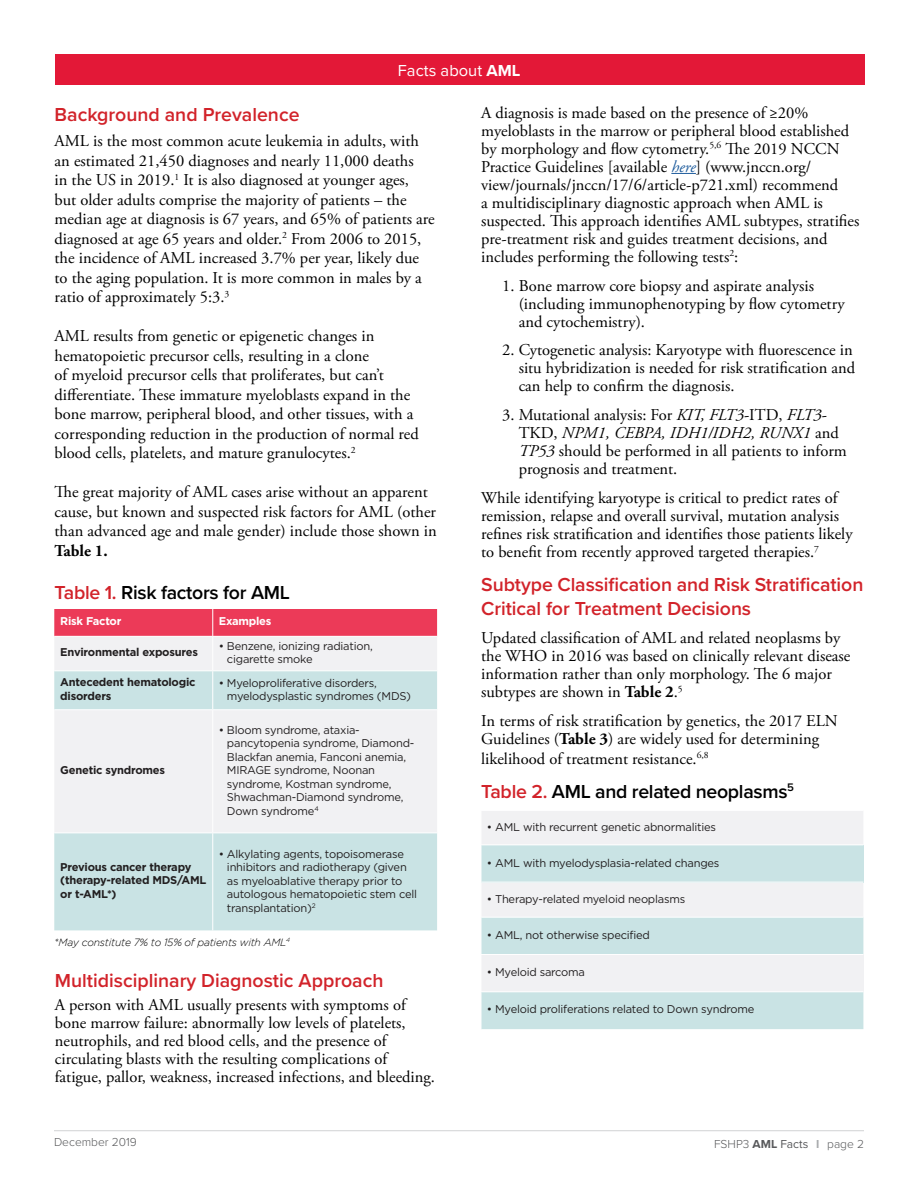
<style>
.page{position:relative;width:918px;height:1188px;background:#fff}
.page>*{position:absolute;margin:0;border:0;box-sizing:border-box;transform-origin:0 0}
.t1{font:600 19.5px/23.4px "Proxima Nova";letter-spacing:-.005em;color:#d2232a}
.t2{font:600 19.5px "Proxima Nova";letter-spacing:-.015em;color:#000}
.t3{font:16.5px/18px "Adobe Garamond Pro";color:#000}
.t4{font:16.5px "Proxima Nova";color:#fff}
.t5{font:700 16.5px "Adobe Garamond Pro";color:#000}
.t6{font:300 12px "Proxima Nova";color:#58595b}
.t7{font:11.25px/13.5px "Gotham";letter-spacing:-.02em;color:#221f20}
.t8{font:700 11.25px/13.5px "Gotham";letter-spacing:-.02em;color:#221f20}
.t9{font:700 11.25px "Gotham";letter-spacing:-.02em;color:#fff}
.t10{font:italic 300 10.5px "Gotham";letter-spacing:-.02em;color:#000}
.s1{font-weight:700}
.s2{color:#d2232a}
.s3{font-style:italic;color:#215e9e}
.s4{font-style:italic}
.s5{font-weight:400}
.s6{font-weight:700;color:#a7a9ac}
</style>
<div class="page">
<hr style="left:54px;top:1130px;width:810px;height:1px;background:#d1d3d4">
<div style="left:55px;top:54px;width:810px;height:31px;background:#e31837"></div>
<svg style="left:671px;top:173px;width:25px;height:1px"></svg>
<div style="left:55px;top:637px;width:382px;height:195px;background:#f1f1f3"></div>
<div style="left:54px;top:671px;width:383px;height:38px;background:#c9e3e4"></div>
<div style="left:54px;top:834px;width:383px;height:96px;background:#c9e3e4"></div>
<div style="left:54px;top:609px;width:383px;height:27px;background:#ec3a58"></div>
<hr style="left:212px;top:637px;width:1px;height:33px;background:#fff">
<hr style="left:54px;top:670px;width:159px;height:1px;background:#fff">
<hr style="left:213px;top:670px;width:224px;height:1px;background:#fff">
<hr style="left:212px;top:671px;width:1px;height:38px;background:#fff">
<hr style="left:54px;top:709px;width:159px;height:1px;background:#fff">
<hr style="left:213px;top:709px;width:224px;height:1px;background:#fff">
<hr style="left:212px;top:710px;width:1px;height:123px;background:#fff">
<hr style="left:212px;top:833px;width:1px;height:97px;background:#fff">
<svg style="left:482px;top:811px;width:381px;height:218px"></svg>
<div style="left:481px;top:954px;width:382px;height:38px;background:#f1f1f3"></div>
<hr style="left:481px;top:844px;width:382px;height:1px;background:#fff">
<hr style="left:481px;top:882px;width:382px;height:1px;background:#fff">
<hr style="left:481px;top:917px;width:382px;height:1px;background:#fff">
<hr style="left:481px;top:954px;width:382px;height:1px;background:#fff">
<hr style="left:481px;top:955px;width:1px;height:36px;background:#fff">
<hr style="left:481px;top:991px;width:382px;height:1px;background:#fff">
<p class="t4" style="left:398px;top:58px;width:124px">Facts about <span class="s1">AML</span></p>
<p class="t1" style="left:55px;top:102px;width:247px">Background and Prevalence</p>
<p class="t3" style="left:55px;top:132px;width:382px;line-height:19.5px">AML is the most common acute leukemia in adults, with an estimated 21,450 diagnoses and nearly 11,000 deaths<br>in the US in 2019.<sup>1</sup> It is also diagnosed at younger ages, but older adults comprise the majority of patients – the median age at diagnosis is 67 years, and 65% of patients are diagnosed at age 65 years and older.<sup>2</sup> From 2006 to 2015, the incidence of AML increased 3.7% per year, likely due to the aging population. It is more common in males by a ratio of approximately 5:3.<sup>3</sup></p>
<p class="t3" style="left:55px;top:327px;width:366px;line-height:19.5px">AML results from genetic or epigenetic changes in hematopoietic precursor cells, resulting in a clone<br>of myeloid precursor cells that proliferates, but can’t differentiate. These immature myeloblasts expand in the bone marrow, peripheral blood, and other tissues, with a corresponding reduction in the production of normal red blood cells, platelets, and mature granulocytes.<sup>2</sup></p>
<p class="t3" style="left:55px;top:483px;width:384px;line-height:19.5px">The great majority of AML cases arise without an apparent cause, but known and suspected risk factors for AML (other than advanced age and male gender) include those shown in</p>
<p class="t5" style="left:55px;top:541px;width:55px">Table 1.</p>
<p class="t2" style="left:55px;top:578px;width:237px"><span class="s2">Table 1.</span> Risk factors for AML</p>
<p class="t9" style="left:60px;top:615px;width:63px">Risk Factor</p>
<p class="t9" style="left:219px;top:615px;width:54px">Examples</p>
<p class="t8" style="left:60px;top:645px;width:139px">Environmental exposures</p>
<p class="t7" style="left:227px;top:639px;width:147px;text-indent:-8px">• Benzene, ionizing radiation, cigarette smoke</p>
<p class="t8" style="left:60px;top:675px;width:137px">Antecedent hematologic disorders</p>
<p class="t7" style="left:227px;top:676px;width:186px;text-indent:-8px">• Myeloproliferative disorders, myelodysplastic syndromes (MDS)</p>
<p class="t8" style="left:60px;top:763px;width:106px">Genetic syndromes</p>
<p class="t8" style="left:60px;top:860px;width:148px">Previous cancer therapy (therapy-related MDS/AML or t-AML*)</p>
<p class="t7" style="left:227px;top:723px;width:189px;text-indent:-8px">• Bloom syndrome, ataxia&shy;pancytopenia syndrome, Diamond-<br>Blackfan anemia, Fanconi anemia,<br>MIRAGE syndrome, Noonan syndrome, Kostman syndrome,<br>Shwachman-Diamond syndrome,<br>Down syndrome<sup>4</sup></p>
<p class="t7" style="left:227px;top:847px;width:192px;text-indent:-8px">• Alkylating agents, topoisomerase inhibitors and radiotherapy (given as myeloablative therapy prior to autologous hematopoietic stem cell transplantation)<sup>2</sup></p>
<p class="t10" style="left:54px;top:936px;width:237px">*May constitute 7% to 15% of patients with AML<sup>4</sup></p>
<p class="t1" style="left:55px;top:968px;width:330px">Multidisciplinary Diagnostic Approach</p>
<p class="t3" style="left:55px;top:997px;width:382px">A person with AML usually presents with symptoms of bone marrow failure: abnormally low levels of platelets, neutrophils, and red blood cells, and the presence of circulating blasts with the resulting complications of fatigue, pallor, weakness, increased infections, and bleeding.</p>
<p class="t3" style="left:481px;top:104px;width:380px">A diagnosis is made based on the presence of ≥20% myeloblasts in the marrow or peripheral blood established by morphology and flow cytometry.<sup>5,6</sup> The 2019 NCCN Practice Guidelines [available <span class="s3">here</span>] (www.jnccn.org/ view/journals/jnccn/17/6/article-p721.xml) recommend<br>a multidisciplinary diagnostic approach when AML is suspected. This approach identifies AML subtypes, stratifies pre-treatment risk and guides treatment decisions, and includes performing the following tests<sup>2</sup>:</p>
<p class="t3" style="left:519px;top:277px;width:328px;text-indent:-16px">1. Bone marrow core biopsy and aspirate analysis (including immunophenotyping by flow cytometry and cytochemistry).</p>
<p class="t3" style="left:519px;top:342px;width:338px;text-indent:-16px">2. Cytogenetic analysis: Karyotype with fluorescence in situ hybridization is needed for risk stratification and can help to confirm the diagnosis.</p>
<p class="t3" style="left:519px;top:407px;width:330px;text-indent:-16px">3. Mutational analysis: For <span class="s4">KIT, FLT3</span>-ITD, <span class="s4">FLT3</span>- TKD, <span class="s4">NPM1, CEBPA, IDH1/IDH2, RUNX1</span> and <span class="s4">TP53</span> should be performed in all patients to inform prognosis and treatment.</p>
<p class="t3" style="left:481px;top:489px;width:373px">While identifying karyotype is critical to predict rates of remission, relapse and overall survival, mutation analysis refines risk stratification and identifies those patients likely to benefit from recently approved targeted therapies.<sup>7</sup></p>
<p class="t1" style="left:481px;top:572px;width:384px">Subtype Classification and Risk Stratification<br>Critical for Treatment Decisions</p>
<p class="t3" style="left:481px;top:630px;width:371px">Updated classification of AML and related neoplasms by the WHO in 2016 was based on clinically relevant disease information rather than only morphology. The 6 major subtypes are shown in <span class="s1">Table 2</span>.<sup>5</sup></p>
<p class="t3" style="left:481px;top:713px;width:358px">In terms of risk stratification by genetics, the 2017 ELN<br>Guidelines (<span class="s1">Table 3</span>) are widely used for determining</p>
<p class="t3" style="left:481px;top:750px;width:229px">likelihood of treatment resistance.<sup>6,8</sup></p>
<p class="t2" style="left:481px;top:777px;width:314px"><span class="s2">Table 2.</span> AML and related neoplasms<sup>5</sup></p>
<p class="t7" style="left:487px;top:820px;width:231px">• AML with recurrent genetic abnormalities</p>
<p class="t7" style="left:487px;top:856px;width:234px">• AML with myelodysplasia-related changes</p>
<p class="t7" style="left:487px;top:892px;width:200px">• Therapy-related myeloid neoplasms</p>
<p class="t7" style="left:487px;top:928px;width:165px">• AML, not otherwise specified</p>
<p class="t7" style="left:487px;top:965px;width:100px">• Myeloid sarcoma</p>
<p class="t7" style="left:487px;top:1003px;width:269px">• Myeloid proliferations related to Down syndrome</p>
<p class="t6" style="left:54px;top:1133px;width:84px">December 2019</p>
<p class="t6" style="left:714px;top:1135px;width:151px">FSHP3 <span class="s1">AML</span> <span class="s5">Facts</span> <span class="s6">I</span> page 2</p>
</div>
